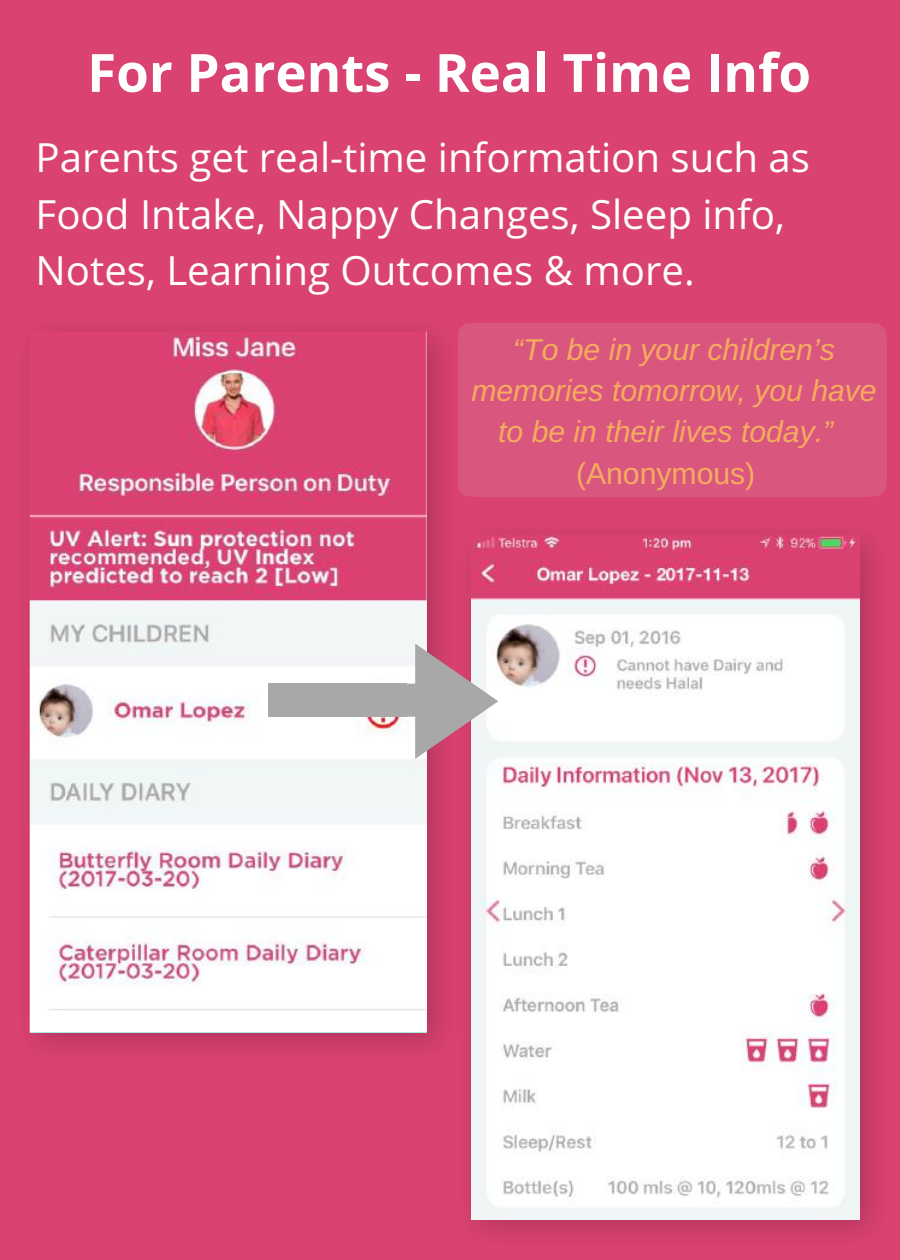
<style>
.page{position:relative;width:900px;height:1260px;background:#da4271}
.page>*{position:absolute;margin:0;border:0;box-sizing:border-box;transform-origin:0 0}
.t1{font:700 52.75px "Open Sans";color:#fff}
.t2{font:40.25px/56.2px "Open Sans";color:#fff}
.t3{font:italic 30.25px/41.2px "Arimo";color:#f6ab5e;text-align:center}
.t4{font:30.25px "Arimo";color:#f6ab5e}
</style>
<div class="page">
<img style="left:29px;top:330px;width:416px;height:719px">
<img style="left:30px;top:331px;width:397px;height:701px">
<img style="left:443px;top:506px;width:433px;height:729px">
<img style="left:472px;top:535px;width:387px;height:684px">
<svg style="left:406px;top:644px;width:92px;height:115px"></svg>
<div style="left:278px;top:684px;width:128px;height:33px;background:#a8a8a8"></div>
<div style="left:269px;top:684px;width:9px;height:33px;background:#a8a8a8"></div>
<svg style="left:869px;top:323px;width:17px;height:18px"></svg>
<div style="left:869px;top:341px;width:17px;height:140px;background:#d9567f"></div>
<div style="left:475px;top:341px;width:394px;height:140px;background:#d9567f"></div>
<div style="left:475px;top:323px;width:394px;height:19px;background:#d9567f"></div>
<svg style="left:458px;top:323px;width:17px;height:18px"></svg>
<div style="left:458px;top:341px;width:18px;height:140px;background:#d9567f"></div>
<div style="left:475px;top:480px;width:394px;height:16px;background:#d9567f"></div>
<svg style="left:458px;top:481px;width:17px;height:15px"></svg>
<svg style="left:869px;top:481px;width:17px;height:15px"></svg>
<h1 class="t1" style="left:87px;top:36px;width:725px">For Parents - Real Time Info</h1>
<p class="t2" style="left:36px;top:129px;width:776px">Parents get real-time information such as<br>Food Intake, Nappy Changes, Sleep info,<br>Notes, Learning Outcomes &amp; more.</p>
<p class="t3" style="left:471px;top:329px;width:407px">“To be in your children’s memories tomorrow, you have to be in their lives today.”</p>
<p class="t4" style="left:576px;top:456px;width:181px">(Anonymous)</p>
</div>
